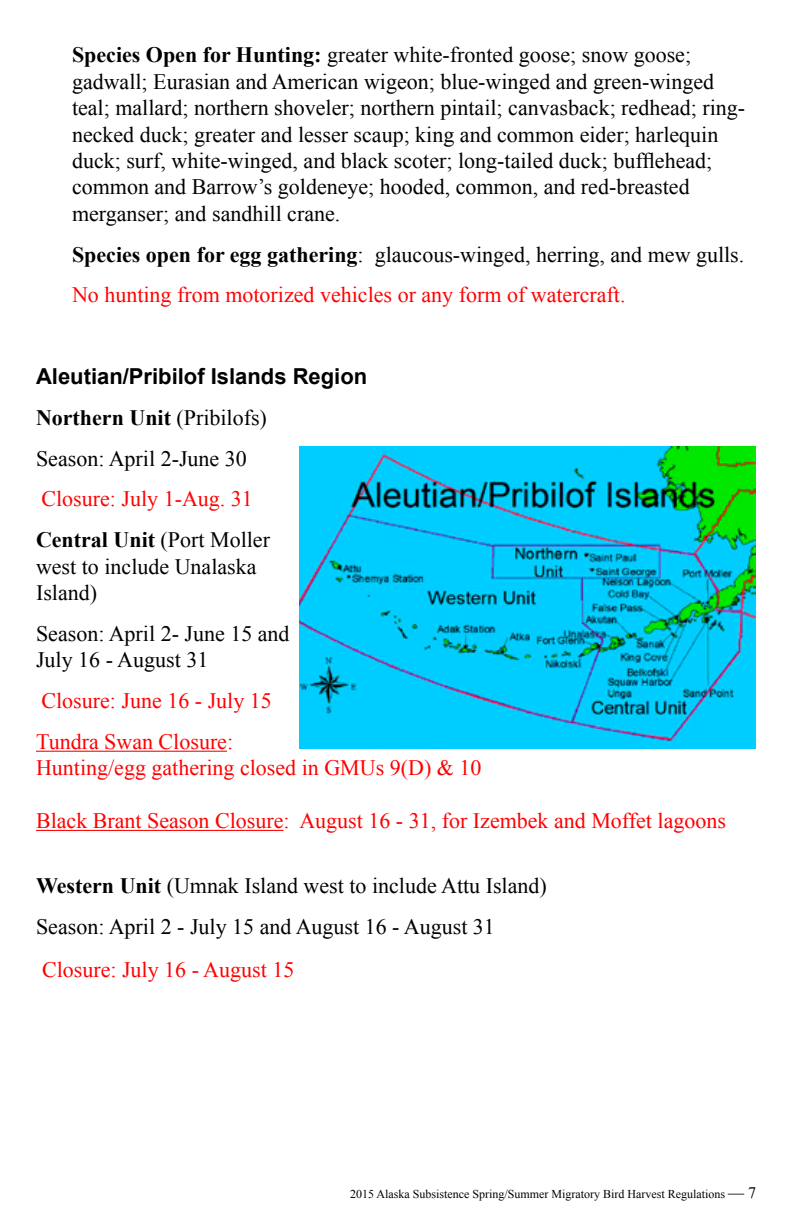
<style>
.page{position:relative;width:792px;height:1224px;background:#fff}
.page>*{position:absolute;margin:0;border:0;box-sizing:border-box;transform-origin:0 0}
.t1{font:22px/26.4px "Times New Roman";color:#000}
.t2{font:22px/40.8px "Times New Roman";color:#f00}
.t3{font:700 22px "Arial";color:#000}
.t4{font:12px "Times New Roman";color:#000}
.s1{font-weight:700}
.s2{font-weight:700;color:#000}
.s3{color:#000}
.s4{font-size:16px}
</style>
<div class="page">
<hr style="left:36px;top:751px;width:191px;height:1px;background:#f00">
<hr style="left:36px;top:830px;width:247px;height:1px;background:#f00">
<img style="left:300px;top:446px;width:456px;height:302px">
<p class="t1" style="left:72px;top:42px;width:675px"><span class="s1">Species Open for Hunting:</span> greater white-fronted goose; snow goose; gadwall; Eurasian and American wigeon; blue-winged and green-winged teal; mallard; northern shoveler; northern pintail; canvasback; redhead; ring&shy;necked duck; greater and lesser scaup; king and common eider; harlequin duck; surf, white-winged, and black scoter; long-tailed duck; bufflehead; common and Barrow’s goldeneye; hooded, common, and red-breasted merganser; and sandhill crane.</p>
<p class="t2" style="left:72px;top:234px;width:674px"><span class="s2">Species open for egg gathering</span><span class="s3">: glaucous-winged, herring, and mew gulls.<br></span>No hunting from motorized vehicles or any form of watercraft.</p>
<p class="t3" style="left:36px;top:362px;width:333px">Aleutian/Pribilof Islands Region</p>
<p class="t1" style="left:36px;top:397px;width:232px;line-height:40.8px"><span class="s1">Northern Unit</span> (Pribilofs)<br>Season: April 2-June 30</p>
<p class="t2" style="left:36px;top:478px;width:236px">Closure: July 1-Aug. 31<br><span class="s2">Central Unit</span> <span class="s3">(Port Moller</span></p>
<p class="t1" style="left:36px;top:553px;width:222px">west to include Unalaska<br>Island)</p>
<p class="t1" style="left:36px;top:620px;width:255px">Season: April 2- June 15 and<br>July 16 - August 31</p>
<p class="t2" style="left:36px;top:680px;width:237px">Closure: June 16 - July 15<br>Tundra Swan Closure:</p>
<p class="t2" style="left:36px;top:747px;width:447px">Hunting/egg gathering closed in GMUs 9(D) &amp; 10</p>
<p class="t2" style="left:36px;top:800px;width:692px">Black Brant Season Closure: August 16 - 31, for Izembek and Moffet lagoons</p>
<p class="t1" style="left:36px;top:865px;width:512px;line-height:40.8px"><span class="s1">Western Unit</span> (Umnak Island west to include Attu Island)<br>Season: April 2 - July 15 and August 16 - August 31</p>
<p class="t2" style="left:42px;top:949px;width:254px">Closure: July 16 - August 15</p>
<p class="t4" style="left:350px;top:1186px;width:407px">2015 Alaska Subsistence Spring/Summer Migratory Bird Harvest Regulations <span class="s4">— 7</span></p>
</div>
